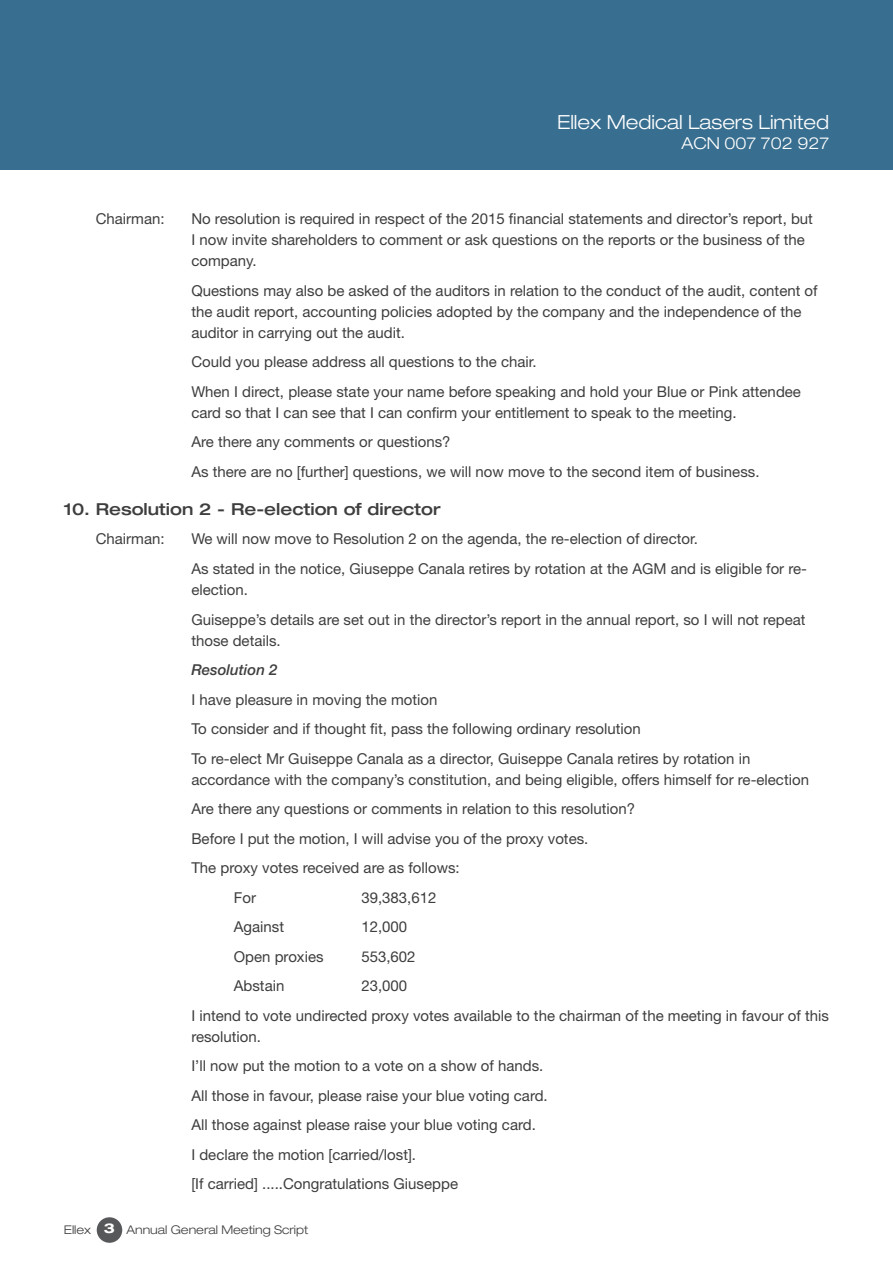
<style>
.page{position:relative;width:893px;height:1263px;background:#fff}
.page>*{position:absolute;margin:0;border:0;box-sizing:border-box;transform-origin:0 0}
.t1{font:300 expanded 19.5px "Helvetica Neue";color:#fff}
.t2{font:500 expanded 16.5px "Helvetica Neue";color:#3e3e3f}
.t3{font:300 expanded 16.5px "Helvetica Neue";color:#fff}
.IndentwithHeading{font:15px/21px "Helvetica Neue";color:#3e3e3f}
.Proxy_Results_End{font:15px "Helvetica Neue";color:#3e3e3f}
.Indentpara{font:15px "Helvetica Neue";color:#3e3e3f}
.IndentwithHeading-2{font:italic 500 15px "Helvetica Neue";color:#3e3e3f}
.t4{font:300 expanded 12px "Helvetica Neue";color:#3e3e3f}
.s1{font-weight:700;font-size:13.5px;color:#fff}
</style>
<div class="page">
<div style="left:0;top:0;width:893px;height:170px;background:#386e8f"></div>
<div style="left:97px;top:1217px;width:25px;height:26px;background:#57585a;border-radius:50%"></div>
<h1 class="t1" style="left:557px;top:110px;width:274px">Ellex Medical Lasers Limited</h1>
<p class="t3" style="left:681px;top:133px;width:149px">ACN 007 702 927</p>
<p class="IndentwithHeading" style="left:96px;top:208px;width:70px">Chairman:</p>
<p class="IndentwithHeading" style="left:191px;top:208px;width:623px">No resolution is required in respect of the 2015 financial statements and director’s report, but<br>I now invite shareholders to comment or ask questions on the reports or the business of the company.</p>
<p class="IndentwithHeading" style="left:191px;top:280px;width:628px">Questions may also be asked of the auditors in relation to the conduct of the audit, content of the audit report, accounting policies adopted by the company and the independence of the auditor in carrying out the audit.</p>
<p class="IndentwithHeading" style="left:191px;top:351px;width:347px">Could you please address all questions to the chair.</p>
<p class="IndentwithHeading" style="left:191px;top:381px;width:611px">When I direct, please state your name before speaking and hold your Blue or Pink attendee card so that I can see that I can confirm your entitlement to speak to the meeting.</p>
<p class="IndentwithHeading" style="left:191px;top:431px;width:261px">Are there any comments or questions?</p>
<p class="IndentwithHeading" style="left:191px;top:461px;width:570px">As there are no [further] questions, we will now move to the second item of business.</p>
<p class="t2" style="left:64px;top:499px;width:379px">10. Resolution 2 - Re-election of director</p>
<p class="IndentwithHeading" style="left:96px;top:528px;width:70px">Chairman:</p>
<p class="IndentwithHeading" style="left:191px;top:528px;width:508px">We will now move to Resolution 2 on the agenda, the re-election of director.</p>
<p class="IndentwithHeading" style="left:191px;top:558px;width:617px">As stated in the notice, Giuseppe Canala retires by rotation at the AGM and is eligible for re&shy;election.</p>
<p class="IndentwithHeading" style="left:191px;top:608px;width:616px">Guiseppe’s details are set out in the director’s report in the annual report, so I will not repeat those details.</p>
<p class="IndentwithHeading-2" style="left:191px;top:661px;width:88px">Resolution 2</p>
<p class="IndentwithHeading" style="left:191px;top:688px;width:248px">I have pleasure in moving the motion</p>
<p class="IndentwithHeading" style="left:191px;top:718px;width:451px">To consider and if thought fit, pass the following ordinary resolution</p>
<p class="IndentwithHeading" style="left:191px;top:747px;width:619px">To re-elect Mr Guiseppe Canala as a director, Guiseppe Canala retires by rotation in accordance with the company’s constitution, and being eligible, offers himself for re-election</p>
<p class="IndentwithHeading" style="left:191px;top:798px;width:445px">Are there any questions or comments in relation to this resolution?</p>
<p class="IndentwithHeading" style="left:191px;top:827px;width:399px">Before I put the motion, I will advise you of the proxy votes.</p>
<p class="IndentwithHeading" style="left:191px;top:857px;width:270px">The proxy votes received are as follows:</p>
<p class="Proxy_Results_End" style="left:234px;top:888px;width:24px">For</p>
<p class="Proxy_Results_End" style="left:361px;top:888px;width:77px">39,383,612</p>
<p class="Proxy_Results_End" style="left:234px;top:918px;width:52px">Against</p>
<p class="Proxy_Results_End" style="left:361px;top:918px;width:47px">12,000</p>
<p class="Proxy_Results_End" style="left:234px;top:947px;width:91px">Open proxies</p>
<p class="Proxy_Results_End" style="left:361px;top:947px;width:56px">553,602</p>
<p class="Proxy_Results_End" style="left:234px;top:977px;width:52px">Abstain</p>
<p class="Proxy_Results_End" style="left:361px;top:977px;width:47px">23,000</p>
<p class="IndentwithHeading" style="left:191px;top:1004px;width:639px">I intend to vote undirected proxy votes available to the chairman of the meeting in favour of this resolution.</p>
<p class="IndentwithHeading" style="left:191px;top:1055px;width:354px">I’ll now put the motion to a vote on a show of hands.</p>
<p class="IndentwithHeading" style="left:191px;top:1084px;width:358px">All those in favour, please raise your blue voting card.</p>
<p class="IndentwithHeading" style="left:191px;top:1114px;width:346px">All those against please raise your blue voting card.</p>
<p class="IndentwithHeading" style="left:191px;top:1143px;width:226px">I declare the motion [carried/lost].</p>
<p class="Indentpara" style="left:191px;top:1175px;width:268px">[If carried] .....Congratulations Giuseppe</p>
<p class="t4" style="left:64px;top:1222px;width:246px">Ellex <span class="s1">3</span> Annual General Meeting Script</p>
</div>
